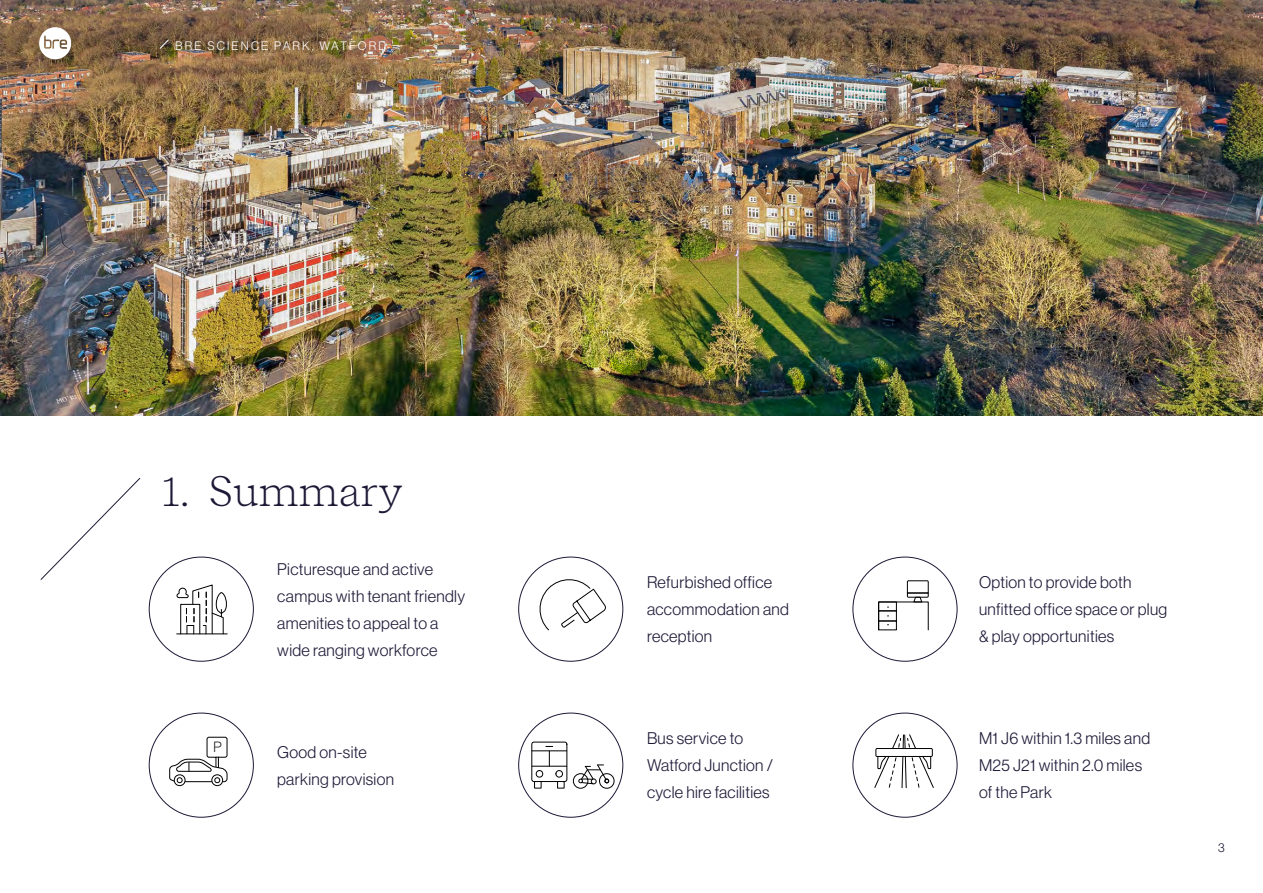
<style>
.page{position:relative;width:1263px;height:893px;background:#fff}
.page>*{position:absolute;margin:0;border:0;box-sizing:border-box;transform-origin:0 0}
.t1{font:300 42px "Recife Text";color:#1e1836}
.t2{font:16.5px/27px "N Haas Grotesk DS Pro 45 Lt";letter-spacing:.02em;color:#1e1836}
.t3{font:14.4px "N Haas Grotesk DS Pro 35 X Lt";color:#000}
.t4{font:12px "N Haas Grotesk DS Pro 45 Lt";letter-spacing:.175em;color:#fff}
.t5{font:12px "N Haas Grotesk DS Pro 45 Lt";color:#1e1836}
</style>
<div class="page">
<img style="left:0;top:0;width:1263px;height:415px">
<svg style="left:39px;top:27px;width:32px;height:32px"></svg>
<svg style="left:159px;top:39px;width:10px;height:10px"></svg>
<svg style="left:40px;top:477px;width:101px;height:103px"></svg>
<hr style="left:177px;top:634px;width:50px;height:1px;background:#000">
<svg style="left:176px;top:584px;width:51px;height:50px"></svg>
<svg style="left:169px;top:737px;width:59px;height:49px"></svg>
<svg style="left:539px;top:579px;width:67px;height:52px"></svg>
<svg style="left:531px;top:741px;width:37px;height:48px"></svg>
<div style="left:573px;top:773px;width:15px;height:15px;border:1px solid #000;border-radius:50%"></div>
<svg style="left:578px;top:764px;width:37px;height:25px"></svg>
<div style="left:878px;top:621px;width:19px;height:9px;border:1px solid #000"></div>
<div style="left:878px;top:611px;width:19px;height:10px;border:1px solid #000"></div>
<div style="left:878px;top:602px;width:19px;height:9px;border:1px solid #000"></div>
<svg style="left:907px;top:580px;width:22px;height:23px"></svg>
<svg style="left:892px;top:734px;width:24px;height:14px"></svg>
<div style="left:875px;top:748px;width:58px;height:9px;border:1px solid #000"></div>
<svg style="left:874px;top:756px;width:60px;height:32px"></svg>
<p class="t4" style="left:175px;top:39px;width:212px">BRE SCIENCE PARK, WATFORD</p>
<h1 class="t1" style="left:162px;top:461px;width:243px">1. Summary</h1>
<p class="t3" style="left:214px;top:739px;width:10px">P</p>
<p class="t2" style="left:277px;top:556px;width:189px">Picturesque and active campus with tenant friendly amenities to appeal to a wide ranging workforce</p>
<p class="t2" style="left:647px;top:569px;width:143px">Refurbished office accommodation and reception</p>
<p class="t3" style="left:337px;top:586px;width:10px">P</p>
<p class="t3" style="left:754px;top:585px;width:10px">P</p>
<p class="t2" style="left:277px;top:739px;width:118px">Good on-site parking provision</p>
<p class="t2" style="left:647px;top:725px;width:127px">Bus service to<br>Watford Junction / cycle hire facilities</p>
<p class="t2" style="left:979px;top:569px;width:190px">Option to provide both unfitted office space or plug &amp; play opportunities</p>
<p class="t2" style="left:979px;top:725px;width:173px">M1 J6 within 1.3 miles and<br>M25 J21 within 2.0 miles of the Park</p>
<p class="t5" style="left:1218px;top:841px;width:8px">3</p>
</div>
